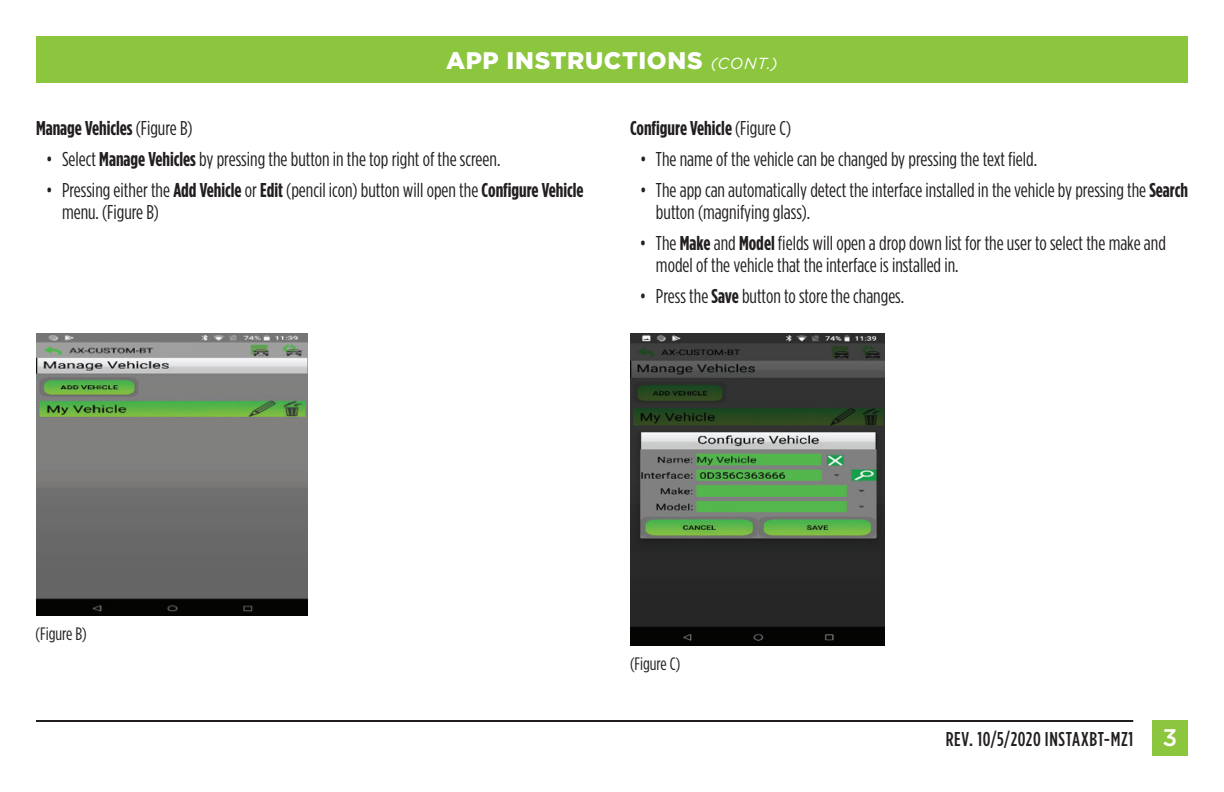
<style>
.page{position:relative;width:1224px;height:792px;background:#fff}
.page>*{position:absolute;margin:0;border:0;box-sizing:border-box;transform-origin:0 0}
.t1{font:900 24px "Gotham";letter-spacing:.03em;color:#fff}
.t2{font:20px/22px "Gotham Condensed";color:#231f20}
.t3{font:700 20px "Gotham Condensed";color:#231f20}
.t4{font:500 20px "Gotham Condensed";letter-spacing:.03em;color:#231f20}
.t5{font:18px "Gotham Condensed";color:#231f20}
.s1{font-weight:400;font-style:italic;font-size:16px}
.s2{font-weight:400}
.s3{font-weight:700}
.s4{font-family:"Gotham";font-size:24px;color:#fff}
</style>
<div class="page">
<div style="left:36px;top:36px;width:1152px;height:46px;background:#8bc63e"></div>
<div style="left:1152px;top:720px;width:36px;height:36px;background:#8bc63e"></div>
<hr style="left:36px;top:720px;width:1097px;height:2px;background:#231f20">
<img style="left:36px;top:334px;width:272px;height:281px">
<img style="left:630px;top:334px;width:255px;height:312px">
<p class="t1" style="left:446px;top:47px;width:333px">APP INSTRUCTIONS <span class="s1">(CONT.)</span></p>
<p class="t3" style="left:36px;top:117px;width:158px">Manage Vehicles <span class="s2">(Figure B)</span></p>
<p class="t2" style="left:46px;top:148px;width:456px">• Select <span class="s3">Manage Vehicles</span> by pressing the button in the top right of the screen.</p>
<p class="t2" style="left:62px;top:179px;width:523px;text-indent:-16px">• Pressing either the <span class="s3">Add Vehicle</span> or <span class="s3">Edit</span> (pencil icon) button will open the <span class="s3">Configure Vehicle </span>menu. (Figure B)</p>
<p class="t3" style="left:630px;top:117px;width:163px">Configure Vehicle <span class="s2">(Figure C)</span></p>
<p class="t2" style="left:640px;top:148px;width:399px">• The name of the vehicle can be changed by pressing the text field.</p>
<p class="t2" style="left:656px;top:179px;width:534px;text-indent:-16px">• The app can automatically detect the interface installed in the vehicle by pressing the <span class="s3">Search </span>button (magnifying glass).</p>
<p class="t2" style="left:656px;top:232px;width:511px;text-indent:-16px">• The <span class="s3">Make</span> and <span class="s3">Model</span> fields will open a drop down list for the user to select the make and model of the vehicle that the interface is installed in.</p>
<p class="t2" style="left:640px;top:285px;width:266px">• Press the <span class="s3">Save</span> button to store the changes.</p>
<p class="t5" style="left:36px;top:624px;width:52px">(Figure B)</p>
<p class="t5" style="left:630px;top:654px;width:52px">(Figure C)</p>
<p class="t4" style="left:946px;top:728px;width:233px">REV. 10/5/2020 INSTAXBT-MZ1 <span class="s4">3</span></p>
</div>
